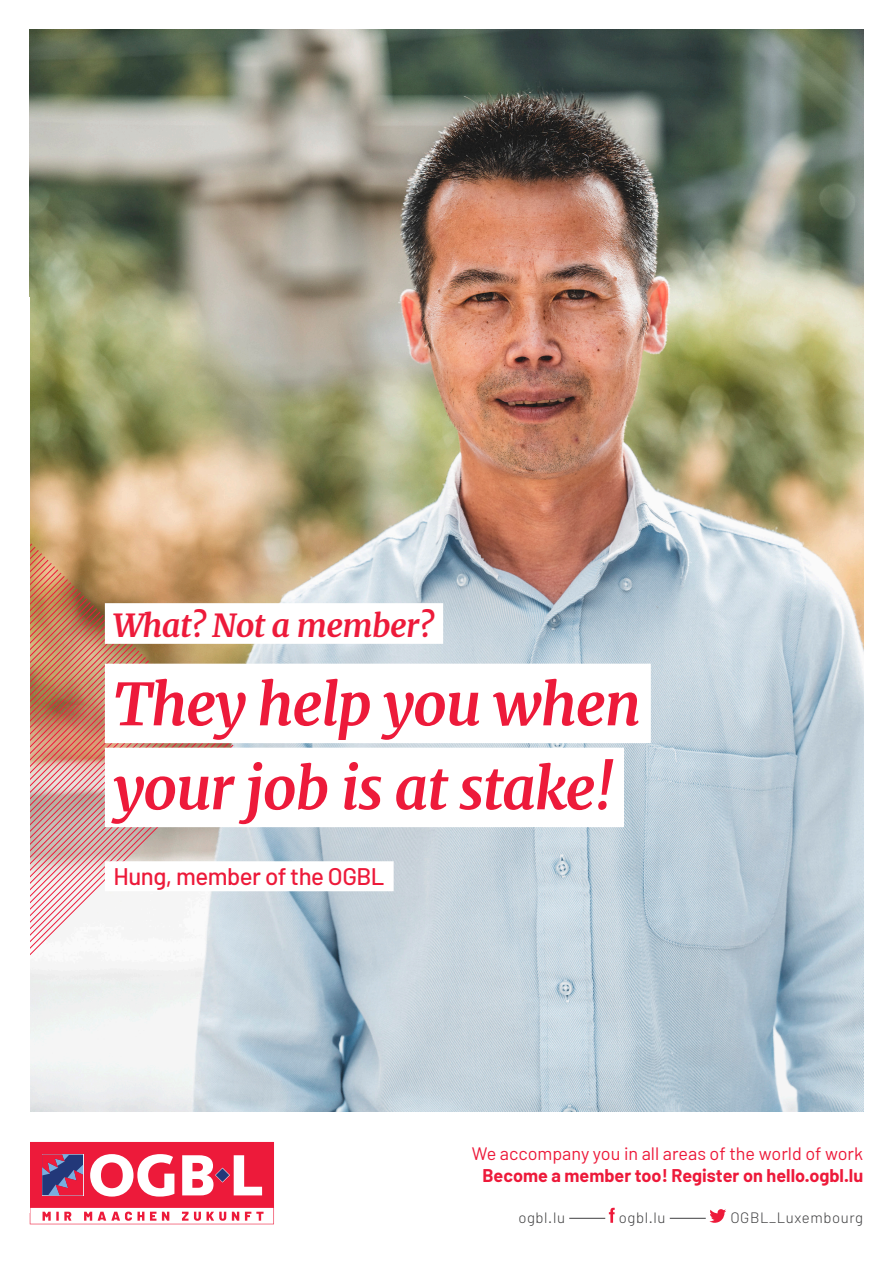
<style>
.page{position:relative;width:893px;height:1263px;background:#fff}
.page>*{position:absolute;margin:0;border:0;box-sizing:border-box;transform-origin:0 0}
.t1{font:italic 700 57.9px "Merriweather";letter-spacing:-.02em;color:#ed1a3a}
.t2{font:italic 700 31.95px "Merriweather";letter-spacing:-.02em;color:#ed1a3a}
.t3{font:500 24px "Barlow";letter-spacing:-.02em;color:#ed1a3a}
.t4{font:18px "Barlow";color:#ed1a3a}
.t5{font:700 18px "Barlow";color:#ed1a3a}
.t6{font:300 15px "Barlow";letter-spacing:.04em;color:#3e3e3f}
</style>
<div class="page">
<svg style="left:30px;top:1142px;width:244px;height:82px"></svg>
<hr style="left:569px;top:1218px;width:36px;height:1px;background:#3e3e3f">
<hr style="left:670px;top:1218px;width:36px;height:1px;background:#3e3e3f">
<svg style="left:609px;top:1208px;width:6px;height:15px"></svg>
<svg style="left:709px;top:1209px;width:17px;height:14px"></svg>
<img style="left:29px;top:30px;width:834px;height:1081px">
<img style="left:30px;top:312px;width:207px;height:872px">
<div style="left:0;top:298px;width:30px;height:915px;background:#fff"></div>
<div style="left:105px;top:664px;width:546px;height:79px;background:#fff"></div>
<div style="left:105px;top:748px;width:519px;height:79px;background:#fff"></div>
<div style="left:105px;top:861px;width:289px;height:30px;background:#fff"></div>
<div style="left:105px;top:603px;width:338px;height:41px;background:#fff"></div>
<p class="t2" style="left:113px;top:603px;width:322px">What? Not a member?</p>
<p class="t1" style="left:113px;top:664px;width:529px">They help you when</p>
<p class="t1" style="left:113px;top:748px;width:502px">your job is at stake!</p>
<p class="t3" style="left:113px;top:861px;width:273px">Hung, member of the OGBL</p>
<p class="t4" style="left:472px;top:1142px;width:393px">We accompany you in all areas of the world of work</p>
<p class="t5" style="left:482px;top:1164px;width:382px">Become a member too! Register on hello.ogbl.lu</p>
<p class="t6" style="left:518px;top:1208px;width:48px">ogbl.lu</p>
<p class="t6" style="left:619px;top:1208px;width:48px">ogbl.lu</p>
<p class="t6" style="left:730px;top:1208px;width:134px">OGBL_Luxembourg</p>
</div>
